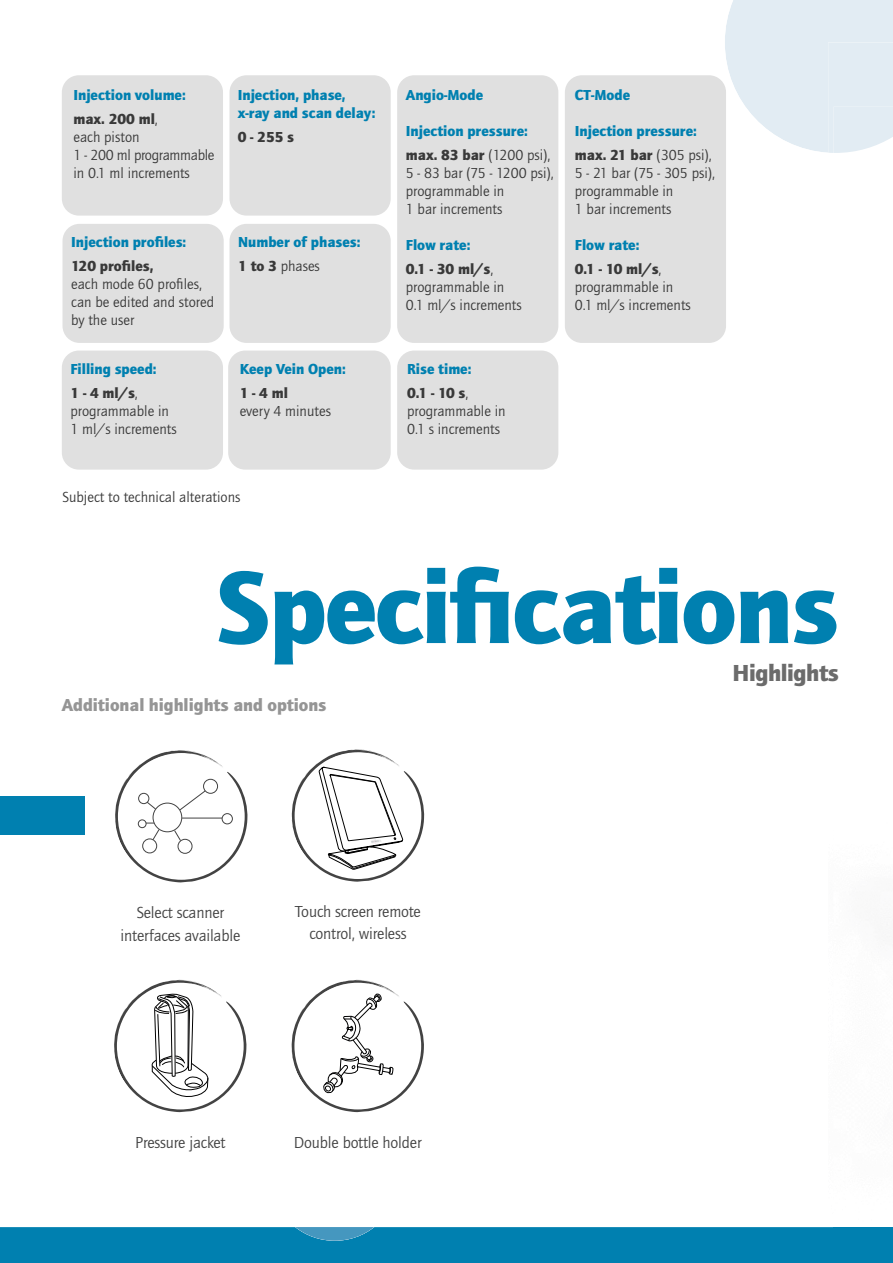
<style>
.page{position:relative;width:893px;height:1263px;background:#fff}
.page>*{position:absolute;margin:0;border:0;box-sizing:border-box;transform-origin:0 0}
.t1{font:900 105px "Quay Sans ITC Std";letter-spacing:-.02em;color:#0080b0}
.t2{font:900 24px "Quay Sans ITC Std";letter-spacing:-.02em;color:#6b6b6b}
.t3{font:900 18px "Quay Sans ITC Std";color:#959595}
.t4{font:16.5px/22.5px "Quay Sans ITC Std";letter-spacing:-.01em;color:#434343;text-align:center}
.t5{font:15px/18px "Quay Sans ITC Std";color:#393939}
.t6{font:900 15px/24px "Quay Sans ITC Std";color:#0080b0}
.t7{font:900 15px/24px "Quay Sans ITC Std";color:#393939}
.s1{color:#393939}
.s2{font-weight:400;color:#393939}
.s3{color:#0080b0}
.s4{font-weight:400}
</style>
<div class="page">
<div style="left:0;top:796px;width:84px;height:39px;background:#0080b0"></div>
<svg style="left:725px;top:0;width:168px;height:153px"></svg>
<div style="left:0;top:1227px;width:893px;height:36px;background:#0080b0"></div>
<img style="left:295px;top:1227px;width:79px;height:14px">
<img style="left:833px;top:1227px;width:60px;height:8px">
<div style="left:828px;top:42px;width:65px;height:111px;background:#e2ecf3"></div>
<img style="left:833px;top:107px;width:60px;height:46px">
<svg style="left:115px;top:750px;width:132px;height:132px"></svg>
<svg style="left:292px;top:749px;width:132px;height:133px"></svg>
<svg style="left:292px;top:980px;width:132px;height:132px"></svg>
<svg style="left:114px;top:980px;width:132px;height:132px"></svg>
<div style="left:62px;top:75px;width:161px;height:141px;background:#e0e0e0;border-radius:17px"></div>
<div style="left:397px;top:75px;width:161px;height:268px;background:#e0e0e0;border-radius:17px"></div>
<div style="left:565px;top:75px;width:161px;height:268px;background:#e0e0e0;border-radius:17px"></div>
<div style="left:229px;top:75px;width:162px;height:141px;background:#e0e0e0;border-radius:17px"></div>
<div style="left:228px;top:351px;width:163px;height:119px;background:#e0e0e0;border-radius:17px"></div>
<div style="left:62px;top:351px;width:161px;height:119px;background:#e0e0e0;border-radius:17px"></div>
<div style="left:397px;top:351px;width:161px;height:119px;background:#e0e0e0;border-radius:17px"></div>
<div style="left:229px;top:224px;width:162px;height:119px;background:#e0e0e0;border-radius:17px"></div>
<div style="left:63px;top:224px;width:161px;height:119px;background:#e0e0e0;border-radius:17px"></div>
<p class="t6" style="left:73px;top:84px;width:114px">Injection volume: <span class="s1">max. 200 ml</span><span class="s2">,</span></p>
<p class="t5" style="left:73px;top:129px;width:143px">each piston<br>1 - 200 ml programmable in 0.1 ml increments</p>
<p class="t6" style="left:71px;top:231px;width:117px">Injection profiles:</p>
<p class="t7" style="left:71px;top:255px;width:84px">120 profiles,</p>
<p class="t5" style="left:71px;top:276px;width:145px">each mode 60 profiles, can be edited and stored by the user</p>
<p class="t6" style="left:71px;top:358px;width:88px">Filling speed:<br><span class="s1">1 - 4 ml/s</span><span class="s2">,</span></p>
<p class="t5" style="left:71px;top:403px;width:108px">programmable in<br>1 ml/s increments</p>
<p class="t6" style="left:238px;top:87px;width:139px;line-height:18px">Injection, phase, x-ray and scan delay:</p>
<p class="t7" style="left:238px;top:126px;width:58px">0 - 255 s</p>
<p class="t6" style="left:238px;top:231px;width:124px">Number of phases:<br><span class="s1">1 to 3</span> <span class="s2">phases</span></p>
<p class="t6" style="left:240px;top:358px;width:108px">Keep Vein Open:</p>
<p class="t7" style="left:240px;top:382px;width:50px">1 - 4 ml</p>
<p class="t5" style="left:240px;top:403px;width:93px">every 4 minutes</p>
<p class="t5" style="left:63px;top:489px;width:179px">Subject to technical alterations</p>
<p class="t6" style="left:406px;top:84px;width:79px">Angio-Mode</p>
<p class="t6" style="left:406px;top:120px;width:146px">Injection pressure: <span class="s1">max. 83 bar</span> <span class="s2">(1200 psi),</span></p>
<p class="t5" style="left:406px;top:165px;width:149px">5 - 83 bar (75 - 1200 psi), programmable in<br>1 bar increments</p>
<p class="t7" style="left:406px;top:234px;width:89px"><span class="s3">Flow rate:<br></span>0.1 - 30 ml/s<span class="s4">,</span></p>
<p class="t5" style="left:406px;top:279px;width:117px">programmable in<br>0.1 ml/s increments</p>
<p class="t6" style="left:407px;top:358px;width:66px">Rise time:<br><span class="s1">0.1 - 10 s</span><span class="s2">,</span></p>
<p class="t5" style="left:407px;top:403px;width:100px">programmable in<br>0.1 s increments</p>
<p class="t6" style="left:575px;top:84px;width:57px">CT-Mode</p>
<p class="t6" style="left:575px;top:120px;width:138px">Injection pressure: <span class="s1">max. 21 bar</span> <span class="s2">(305 psi),</span></p>
<p class="t5" style="left:575px;top:165px;width:142px">5 - 21 bar (75 - 305 psi), programmable in<br>1 bar increments</p>
<p class="t7" style="left:575px;top:234px;width:88px"><span class="s3">Flow rate:<br></span>0.1 - 10 ml/s<span class="s4">,</span></p>
<p class="t5" style="left:575px;top:279px;width:117px">programmable in<br>0.1 ml/s increments</p>
<h1 class="t1" style="left:215px;top:564px;width:625px">Specifications</h1>
<h2 class="t2" style="left:732px;top:662px;width:108px">Highlights</h2>
<p class="t3" style="left:62px;top:697px;width:266px">Additional highlights and options</p>
<p class="t4" style="left:121px;top:903px;width:121px">Select scanner interfaces available</p>
<p class="t4" style="left:295px;top:901px;width:127px">Touch screen remote control, wireless</p>
<p class="t4" style="left:135px;top:1132px;width:92px">Pressure jacket</p>
<p class="t4" style="left:294px;top:1132px;width:129px">Double bottle holder</p>
</div>
